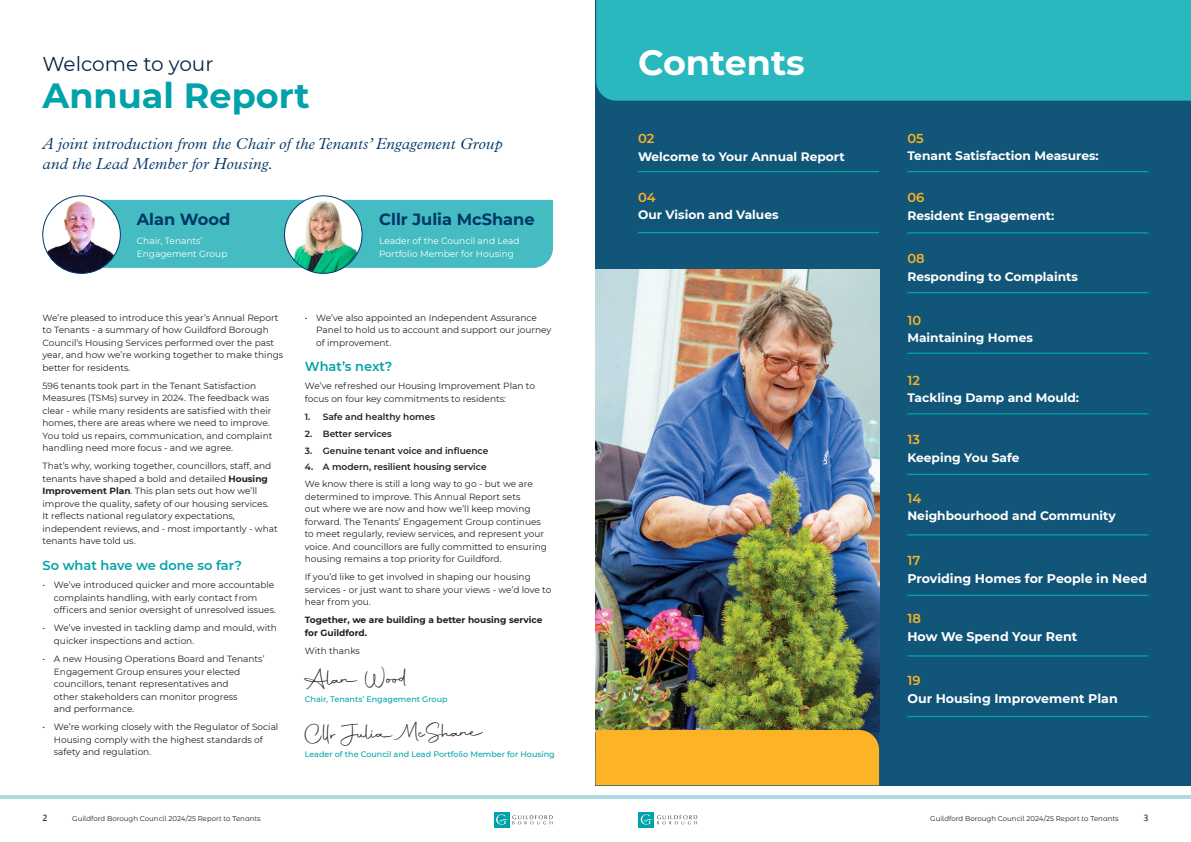
<style>
.page{position:relative;width:1191px;height:842px;background:#fff}
.page>*{position:absolute;margin:0;border:0;box-sizing:border-box;transform-origin:0 0}
.Title_7{font:700 35px "Montserrat";color:#00a3a9}
.Title_7-2{font:700 35px "Montserrat";color:#fff}
.Sub_Title_1{font:22px "Autography";color:#231f20}
.Title_3{font:20px "Montserrat";color:#042645}
.Sub_Title_1-2{font:700 16.2px "Montserrat";color:#003668}
.Sub_Header_1{font:italic 300 16px/20px "Plantin MT Pro";letter-spacing:.01em;color:#003668}
.Main_Copy{font:600 13px "Montserrat";color:#00a3a9}
.Sub_Title_1-3{font:600 13px "Montserrat";color:#fcb325}
.Title_6{font:700 12.6px "Montserrat";color:#fff}
.Title_6-2{font:700 12.2px "Montserrat";color:#fff}
.t1{font:10px "Calibri";color:#231f20}
.Body_Text{font:9px/12.5px "Montserrat";color:#231f20}
.t2{font:600 9px "Montserrat";color:#231f20}
.Body_Text-2{font:9px/13px "Montserrat";color:#fff}
.Body_Text-3{font:700 9px/12.5px "Montserrat";color:#231f20}
.Body_Text-4{font:500 8px "Montserrat";color:#00a3a9}
.t3{font:7px "Montserrat Alternates";color:#231f20}
.s1{font-weight:700}
</style>
<div class="page">
<div style="left:100px;top:200px;width:453px;height:68px;background:#44bcc1"></div>
<div style="left:595px;top:0;width:596px;height:785px;background:#115578"></div>
<div style="left:596px;top:0;width:595px;height:101px;background:#28b8bd"></div>
<img style="left:595px;top:269px;width:284px;height:461px">
<img style="left:43px;top:196px;width:77px;height:77px;border-radius:39px">
<div style="left:43px;top:196px;width:78px;height:78px;border:1px solid #003668;border-radius:50%"></div>
<img style="left:285px;top:196px;width:76px;height:77px">
<div style="left:284px;top:196px;width:78px;height:78px;border:1px solid #003668;border-radius:50%"></div>
<hr style="left:638px;top:171px;width:241px;height:1px;background:#00a3a9">
<hr style="left:638px;top:232px;width:241px;height:1px;background:#00a3a9">
<hr style="left:907px;top:171px;width:241px;height:1px;background:#00a3a9">
<hr style="left:907px;top:232px;width:241px;height:1px;background:#00a3a9">
<hr style="left:907px;top:292px;width:241px;height:1px;background:#00a3a9">
<hr style="left:907px;top:353px;width:241px;height:1px;background:#00a3a9">
<hr style="left:907px;top:413px;width:241px;height:1px;background:#00a3a9">
<hr style="left:907px;top:474px;width:241px;height:1px;background:#00a3a9">
<hr style="left:907px;top:534px;width:241px;height:1px;background:#00a3a9">
<hr style="left:907px;top:595px;width:241px;height:1px;background:#00a3a9">
<hr style="left:907px;top:655px;width:241px;height:2px;background:#00a3a9">
<hr style="left:907px;top:716px;width:241px;height:1px;background:#00a3a9">
<div style="left:595px;top:730px;width:284px;height:55px;background:#fcb325"></div>
<div style="left:494px;top:812px;width:15px;height:15px;background:#00a3a9"></div>
<svg style="left:496px;top:814px;width:56px;height:11px"></svg>
<div style="left:638px;top:812px;width:16px;height:15px;background:#00a3a9"></div>
<svg style="left:641px;top:814px;width:56px;height:11px"></svg>
<hr style="left:0;top:795px;width:596px;height:4px;background:#aedbdf">
<hr style="left:596px;top:795px;width:595px;height:4px;background:#aedbdf">
<p class="Title_3" style="left:43px;top:50px;width:172px">Welcome to your</p>
<p class="Title_7-2" style="left:638px;top:37px;width:168px">Contents</p>
<p class="Title_7" style="left:43px;top:70px;width:268px">Annual Report</p>
<p class="Sub_Header_1" style="left:43px;top:134px;width:461px">A joint introduction from the Chair of the Tenants’ Engagement Group and the Lead Member for Housing.</p>
<p class="Sub_Title_1-3" style="left:638px;top:129px;width:18px">02</p>
<p class="Title_6-2" style="left:638px;top:147px;width:208px">Welcome to Your Annual Report</p>
<p class="Sub_Title_1-3" style="left:907px;top:129px;width:18px">05</p>
<p class="Title_6-2" style="left:907px;top:147px;width:193px">Tenant Satisfaction Measures:</p>
<p class="Sub_Title_1-3" style="left:638px;top:188px;width:19px">04</p>
<p class="Sub_Title_1-3" style="left:907px;top:188px;width:18px">06</p>
<p class="Sub_Title_1-2" style="left:137px;top:208px;width:95px">Alan Wood</p>
<p class="Body_Text-2" style="left:137px;top:234px;width:92px">Chair, Tenants’<br>Engagement Group</p>
<p class="Sub_Title_1-2" style="left:379px;top:208px;width:157px">Cllr Julia McShane</p>
<p class="Body_Text-2" style="left:379px;top:234px;width:142px">Leader of the Council and Lead<br>Portfolio Member for Housing</p>
<p class="Title_6-2" style="left:638px;top:206px;width:142px">Our Vision and Values</p>
<p class="Title_6-2" style="left:907px;top:207px;width:148px">Resident Engagement:</p>
<p class="Sub_Title_1-3" style="left:907px;top:250px;width:19px">08</p>
<p class="Title_6-2" style="left:907px;top:268px;width:172px">Responding to Complaints</p>
<p class="Body_Text" style="left:43px;top:311px;width:242px">We’re pleased to introduce this year’s Annual Report to Tenants - a summary of how Guildford Borough Council’s Housing Services performed over the past year, and how we’re working together to make things better for residents.</p>
<p class="Body_Text" style="left:43px;top:379px;width:231px">596 tenants took part in the Tenant Satisfaction Measures (TSMs) survey in 2024. The feedback was clear - while many residents are satisfied with their homes, there are areas where we need to improve.<br>You told us repairs, communication, and complaint handling need more focus - and we agree.</p>
<p class="Body_Text" style="left:43px;top:460px;width:237px">That’s why, working together, councillors, staff, and tenants have shaped a bold and detailed <span class="s1">Housing Improvement Plan</span>. This plan sets out how we’ll improve the quality, safety of our housing services.<br>It reflects national regulatory expectations, independent reviews, and - most importantly - what tenants have told us.</p>
<p class="Main_Copy" style="left:43px;top:556px;width:201px">So what have we done so far?</p>
<p class="Body_Text" style="left:54px;top:578px;width:224px;text-indent:-11px">• We’ve introduced quicker and more accountable complaints handling, with early contact from officers and senior oversight of unresolved issues.</p>
<p class="Body_Text" style="left:54px;top:622px;width:225px;text-indent:-11px">• We’ve invested in tackling damp and mould, with quicker inspections and action.</p>
<p class="Body_Text" style="left:54px;top:652px;width:212px;text-indent:-11px">• A new Housing Operations Board and Tenants’ Engagement Group ensures your elected councillors, tenant representatives and<br>other stakeholders can monitor progress<br>and performance.</p>
<p class="Body_Text" style="left:54px;top:720px;width:226px;text-indent:-11px">• We’re working closely with the Regulator of Social<br>Housing comply with the highest standards of safety and regulation.</p>
<p class="Body_Text" style="left:316px;top:311px;width:237px;text-indent:-11px">• We’ve also appointed an Independent Assurance<br>Panel to hold us to account and support our journey of improvement.</p>
<p class="Main_Copy" style="left:305px;top:357px;width:89px">What’s next?</p>
<p class="Body_Text" style="left:305px;top:380px;width:232px">We’ve refreshed our Housing Improvement Plan to focus on four key commitments to residents:</p>
<p class="t2" style="left:305px;top:410px;width:132px">1. Safe and healthy homes</p>
<p class="t2" style="left:305px;top:427px;width:89px">2. Better services</p>
<p class="t2" style="left:305px;top:444px;width:185px">3. Genuine tenant voice and influence</p>
<p class="t2" style="left:305px;top:461px;width:183px">4. A modern, resilient housing service</p>
<p class="Body_Text" style="left:305px;top:477px;width:244px">We know there is still a long way to go - but we are determined to improve. This Annual Report sets<br>out where we are now and how we’ll keep moving forward. The Tenants’ Engagement Group continues to meet regularly, review services, and represent your voice. And councillors are fully committed to ensuring housing remains a top priority for Guildford.</p>
<p class="Body_Text" style="left:305px;top:570px;width:248px">If you’d like to get involved in shaping our housing services - or just want to share your views - we’d love to hear from you.</p>
<p class="Body_Text-3" style="left:305px;top:613px;width:239px">Together, we are building a better housing service for Guildford.</p>
<p class="Body_Text" style="left:305px;top:644px;width:57px">With thanks</p>
<p class="Sub_Title_1" style="left:304px;top:665px;width:104px;rotate:-1deg">Alan Wood</p>
<p class="Sub_Title_1" style="left:304px;top:720px;width:181px;rotate:-1deg">Cllr Julia McShane</p>
<p class="Body_Text-4" style="left:305px;top:694px;width:144px">Chair, Tenants’ Engagement Group</p>
<p class="Body_Text-4" style="left:305px;top:748px;width:251px">Leader of the Council and Lead Portfolio Member for Housing</p>
<p class="Sub_Title_1-3" style="left:907px;top:311px;width:15px">10</p>
<p class="Title_6-2" style="left:907px;top:329px;width:127px">Maintaining Homes</p>
<p class="Sub_Title_1-3" style="left:907px;top:371px;width:14px">12</p>
<p class="Title_6-2" style="left:907px;top:389px;width:173px">Tackling Damp and Mould:</p>
<p class="Sub_Title_1-3" style="left:907px;top:430px;width:14px">13</p>
<p class="Title_6-2" style="left:907px;top:449px;width:113px">Keeping You Safe</p>
<p class="Sub_Title_1-3" style="left:907px;top:489px;width:15px">14</p>
<p class="Title_6-2" style="left:907px;top:507px;width:210px">Neighbourhood and Community</p>
<p class="Sub_Title_1-3" style="left:907px;top:551px;width:14px">17</p>
<p class="Title_6" style="left:907px;top:569px;width:241px">Providing Homes for People in Need</p>
<p class="Sub_Title_1-3" style="left:907px;top:609px;width:15px">18</p>
<p class="Title_6" style="left:907px;top:627px;width:171px">How We Spend Your Rent</p>
<p class="Sub_Title_1-3" style="left:907px;top:671px;width:15px">19</p>
<p class="Title_6" style="left:907px;top:689px;width:212px">Our Housing Improvement Plan</p>
<p class="t1" style="left:43px;top:811px;width:7px">2</p>
<p class="t3" style="left:72px;top:814px;width:190px">Guildford Borough Council 2024/25 Report to Tenants</p>
<p class="t3" style="left:930px;top:814px;width:190px">Guildford Borough Council 2024/25 Report to Tenants</p>
<p class="t1" style="left:1143px;top:811px;width:7px">3</p>
</div>
